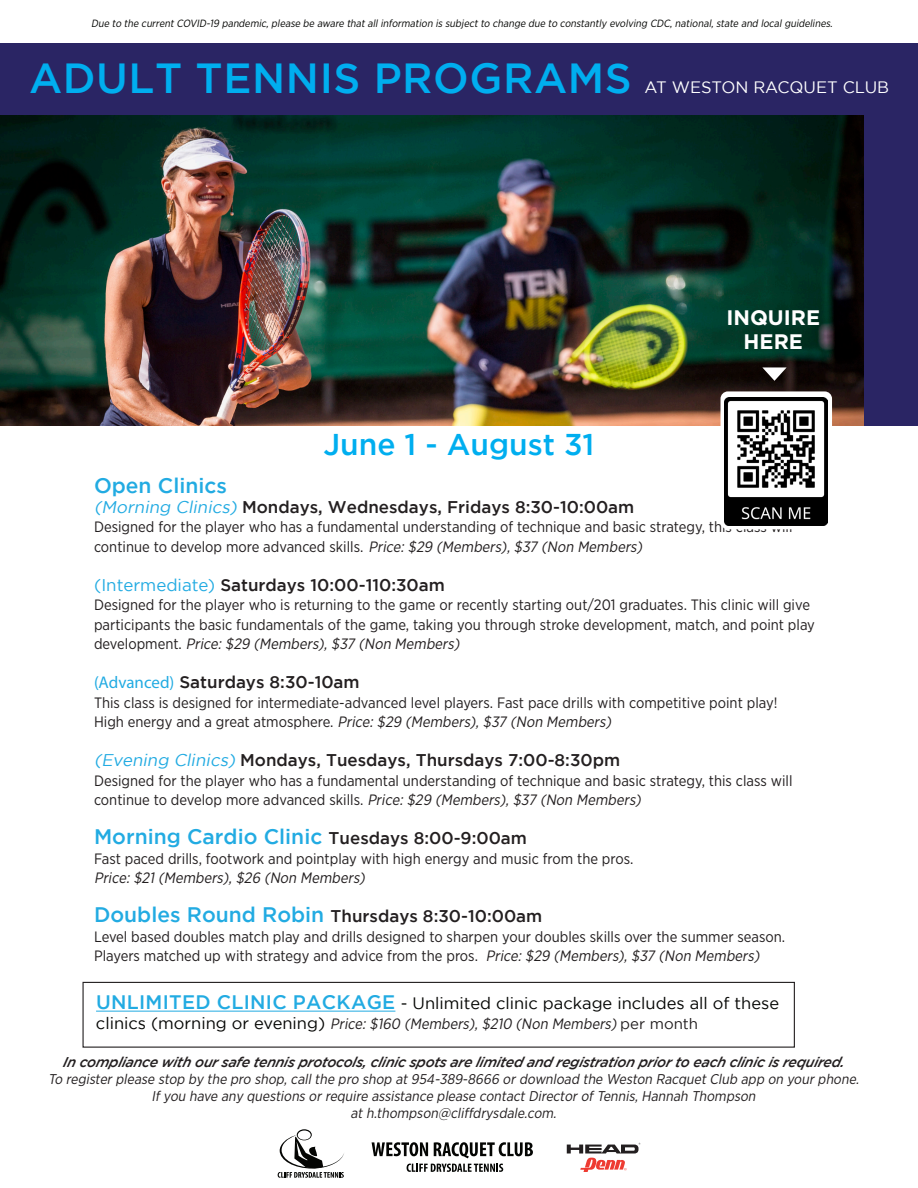
<style>
.page{position:relative;width:918px;height:1188px;background:#fff}
.page>*{position:absolute;margin:0;border:0;box-sizing:border-box;transform-origin:0 0}
.t1{font:500 42px "Gotham";letter-spacing:.015em;color:#00aeef}
.t2{font:500 30px "Gotham";color:#00aeef}
.t3{font:500 21px "Gotham";color:#22abe2}
.t4{font:700 21px "Gotham";color:#fff}
.t5{font:500 16.95px "Gotham";color:#231f20}
.t6{font:16.5px "Gotham";color:#040503}
.t7{font:16.5px "Gotham";color:#fff}
.t8{font:15px/19.5px "Gotham Narrow";color:#231f20}
.t9{font:italic 15px "Gotham Narrow";color:#231f20}
.t10{font:italic 14.1px "Gotham Narrow";color:#231f20}
.t11{font:italic 500 14.1px "Gotham";letter-spacing:-.02em;color:#231f20}
.t12{font:italic 10.5px "Gotham Narrow";color:#040503}
.s1{font-weight:400;font-style:italic;color:#22abe2}
.s2{font-style:italic}
.s3{font-weight:400;color:#22abe2}
.s4{font-family:"Myriad Pro";font-weight:400;color:#22abe2}
.s5{font-style:normal}
.s6{font-size:16.95px;color:#231f20}
.s7{font-size:21px;color:#22abe2}
.s8{font-weight:500;font-size:19.5px;color:#22abe2}
.s9{font-family:"Gotham";font-style:normal;font-size:16.5px;color:#040503}
.s10{font-family:"Gotham";font-style:normal}
</style>
<div class="page">
<div style="left:864px;top:68px;width:54px;height:358px;background:#2a2564"></div>
<img style="left:0;top:115px;width:864px;height:311px">
<div style="left:0;top:43px;width:918px;height:72px;background:#2a2564"></div>
<div style="left:721px;top:391px;width:111px;height:138px;background:#fff;border-radius:7px"></div>
<img style="left:725px;top:398px;width:103px;height:128px">
<svg style="left:762px;top:367px;width:25px;height:14px"></svg>
<svg style="left:567px;top:1143px;width:73px;height:29px"></svg>
<svg style="left:278px;top:1129px;width:66px;height:49px"></svg>
<svg style="left:372px;top:1142px;width:56px;height:14px"></svg>
<svg style="left:434px;top:1142px;width:99px;height:16px"></svg>
<svg style="left:407px;top:1164px;width:96px;height:8px"></svg>
<div style="left:82px;top:982px;width:713px;height:66px;border:1px solid #231f20"></div>
<hr style="left:96px;top:1011px;width:299px;height:1px;background:#22abe2">
<p class="t12" style="left:91px;top:16px;width:745px">Due to the currentCOVID-19 pandemic,please be aware thatallinformation is subjectto change due to constantly evolving CDC,national,state and localguidelines.</p>
<p class="t1" style="left:29px;top:54px;width:604px">ADULT TENNIS PROGRAMS</p>
<p class="t7" style="left:645px;top:78px;width:246px">AT WESTON RACQUET CLUB</p>
<p class="t2" style="left:324px;top:428px;width:272px">June 1 - August 31</p>
<p class="t4" style="left:726px;top:303px;width:95px">INQUIRE</p>
<p class="t4" style="left:744px;top:327px;width:61px">HERE</p>
<p class="t3" style="left:94px;top:474px;width:134px">Open Clinics</p>
<p class="t5" style="left:94px;top:497px;width:542px"><span class="s1">(Morning Clinics)</span> Mondays, Wednesdays, Fridays 8:30-10:00am</p>
<p class="t8" style="left:94px;top:517px;width:700px">Designed for the player who has a fundamental understanding of technique and basic strategy, this class will continue to develop more advanced skills. <span class="s2">Price:$29 (Members),$37 (Non Members)</span></p>
<p class="t5" style="left:94px;top:575px;width:352px"><span class="s3">(Intermediate)</span> Saturdays 10:00-110:30am</p>
<p class="t8" style="left:94px;top:595px;width:722px">Designed for the player who is returning to the game or recently starting out/201 graduates. This clinic will give participants the basic fundamentals of the game, taking you through stroke development, match, and point play d e v e l o p m e n t . <span class="s2">Price:$29 (Members),$37 (Non Members)</span></p>
<p class="t5" style="left:94px;top:673px;width:267px"><span class="s4">(Advanced)</span> Saturdays 8:30-10am</p>
<p class="t8" style="left:94px;top:692px;width:685px">This class is designed for intermediate-advanced level players. Fast pace drills with competitive point play!</p>
<p class="t9" style="left:94px;top:713px;width:522px"><span class="s5">H i g h e n e rg y a n d a g re a t a t m o s p h e re .</span> Price:$29 (Members),$37 (Non Members)</p>
<p class="t5" style="left:94px;top:751px;width:528px"><span class="s1">(Evening Clinics)</span> Mondays, Tuesdays, Thursdays 7:00-8:30pm</p>
<p class="t8" style="left:94px;top:770px;width:700px">Designed for the player who has a fundamental understanding of technique and basic strategy, this class will continue to develop more advanced skills. <span class="s2">Price:$29 (Members),$37 (Non Members)</span></p>
<p class="t3" style="left:94px;top:825px;width:434px">Morning Cardio Clinic <span class="s6">Tuesdays 8:00-9:00am</span></p>
<p class="t8" style="left:94px;top:848px;width:541px">Fast paced drills, footwork and pointplay with high energy and music from the pros.</p>
<p class="t9" style="left:94px;top:869px;width:276px">Price:$21(Members),$26 (Non Members)</p>
<p class="t5" style="left:94px;top:907px;width:450px"><span class="s7">Doubles Round Robin</span> Thursdays 8:30-10:00am</p>
<p class="t8" style="left:94px;top:926px;width:693px">Level based doubles match play and drills designed to sharpen your doubles skills over the summer season.<br>Players matched up with strategy and advice from the pros. <span class="s2">Price:$29 (Members),$37 (Non Members)</span></p>
<p class="t6" style="left:96px;top:994px;width:685px"><span class="s8">UNLIMITED CLINIC PACKAGE</span> - Unlimited clinic package includes all of these</p>
<p class="t9" style="left:96px;top:1014px;width:604px"><span class="s9">c l i n i c s ( m o r n i n g o r eve n i n g )</span> Price:$160 (Members),$210 (Non Members)<span class="s10">p e r m o n t h</span></p>
<p class="t11" style="left:63px;top:1054px;width:786px">In comp liance with our safe tennis p rotocols, clinic sp ots are limited and registration p rior to each clinic is required.</p>
<p class="t10" style="left:48px;top:1070px;width:815px">To registerplease stop by the pro shop,callthe pro shop at954-389-8666 ordownload the Weston RacquetClub app on yourphone.</p>
<p class="t10" style="left:151px;top:1087px;width:609px">Ifyou have any questions orrequire assistance please contactDirectorofTennis,Hannah Thompson</p>
<p class="t10" style="left:351px;top:1104px;width:210px">ath.thompson@cliffdrysdale.com.</p>
</div>
